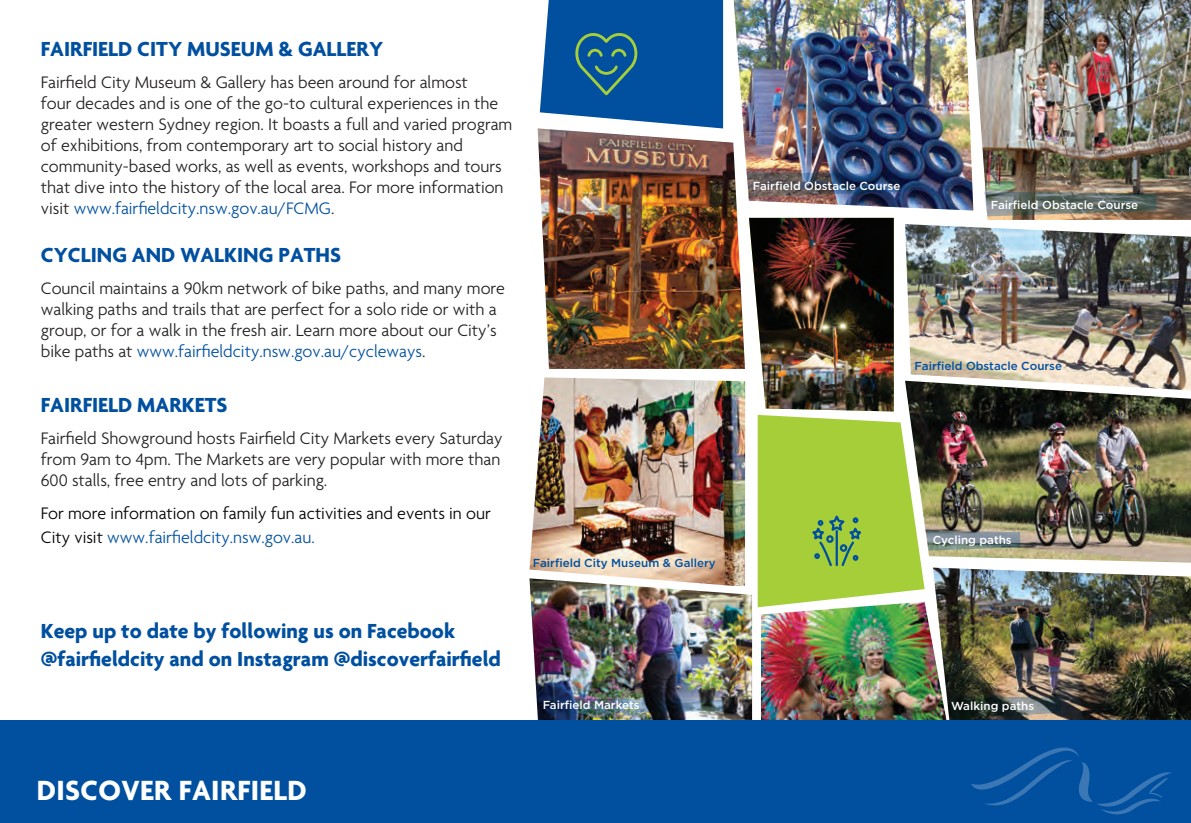
<style>
.page{position:relative;width:1191px;height:823px;background:#fff}
.page>*{position:absolute;margin:0;border:0;box-sizing:border-box;transform-origin:0 0}
.t1{font:700 30px "Agenda";letter-spacing:.015em;color:#fff}
.t2{font:700 22px/28px "Agenda";color:#01509f}
.t3{font:300 18px/21px "Agenda";color:#231f20}
.t4{font:300 18px/24px "Agenda";color:#000}
.t5{font:500 11.6px "Gotham";color:#fff}
.t6{font:500 11.6px "Gotham";color:#01509f}
.s1{color:#01509f}
</style>
<div class="page">
<img style="left:761px;top:607px;width:172px;height:113px">
<img style="left:529px;top:585px;width:223px;height:135px">
<img style="left:933px;top:575px;width:258px;height:145px">
<img style="left:537px;top:128px;width:208px;height:241px">
<img style="left:973px;top:0;width:218px;height:220px">
<img style="left:733px;top:0;width:240px;height:210px">
<img style="left:529px;top:377px;width:216px;height:208px">
<svg style="left:540px;top:0;width:183px;height:128px;background:#1a61a3"></svg>
<svg style="left:951px;top:695px;width:110px;height:22px;background:#424844"></svg>
<div style="left:0;top:720px;width:1191px;height:102px;background:#01509f"></div>
<svg style="left:971px;top:747px;width:200px;height:68px"></svg>
<img style="left:1156px;top:390px;width:35px;height:172px">
<img style="left:1156px;top:235px;width:35px;height:155px">
<img style="left:540px;top:698px;width:184px;height:16px">
<img style="left:746px;top:172px;width:410px;height:435px">
<p class="t2" style="left:41px;top:34px;width:344px">FAIRFIELD CITY MUSEUM &amp; GALLERY</p>
<p class="t3" style="left:41px;top:71px;width:473px">Fairfield City Museum &amp; Gallery has been around for almost<br>four decades and is one of the go-to cultural experiences in the greater western Sydney region. It boasts a full and varied program of exhibitions, from contemporary art to social history and community-based works, as well as events, workshops and tours that dive into the history of the local area. For more information visit <span class="s1">www.fairfieldcity.nsw.gov.au/FCMG</span>.</p>
<p class="t2" style="left:41px;top:240px;width:302px">CYCLING AND WALKING PATHS</p>
<p class="t3" style="left:41px;top:277px;width:466px">Council maintains a 90km network of bike paths, and many more walking paths and trails that are perfect for a solo ride or with a group, or for a walk in the fresh air. Learn more about our City’s bike paths at <span class="s1">www.fairfieldcity.nsw.gov.au/cycleways</span>.</p>
<p class="t2" style="left:41px;top:390px;width:188px">FAIRFIELD MARKETS</p>
<p class="t3" style="left:41px;top:427px;width:463px">Fairfield Showground hosts Fairfield City Markets every Saturday from 9am to 4pm. The Markets are very popular with more than<br>600 stalls, free entry and lots of parking.</p>
<p class="t4" style="left:41px;top:500px;width:451px">For more information on family fun activities and events in our<br>City visit <span class="s1">www.fairfieldcity.nsw.gov.au.</span></p>
<p class="t2" style="left:41px;top:616px;width:461px">Keep up to date by following us on Facebook @fairfieldcity and on Instagram @discoverfairfield</p>
<p class="t6" style="left:533px;top:555px;width:184px">Fairfield City Museum &amp; Gallery</p>
<p class="t5" style="left:542px;top:697px;width:99px">Fairfield Markets</p>
<h1 class="t1" style="left:37px;top:771px;width:271px">DISCOVER FAIRFIELD</h1>
<p class="t5" style="left:753px;top:178px;width:149px">Fairfield Obstacle Course</p>
<p class="t5" style="left:990px;top:197px;width:149px">Fairfield Obstacle Course</p>
<p class="t6" style="left:914px;top:358px;width:149px">Fairfield Obstacle Course</p>
<p class="t5" style="left:933px;top:532px;width:80px">Cycling paths</p>
<p class="t5" style="left:951px;top:697px;width:84px">Walking paths</p>
</div>
